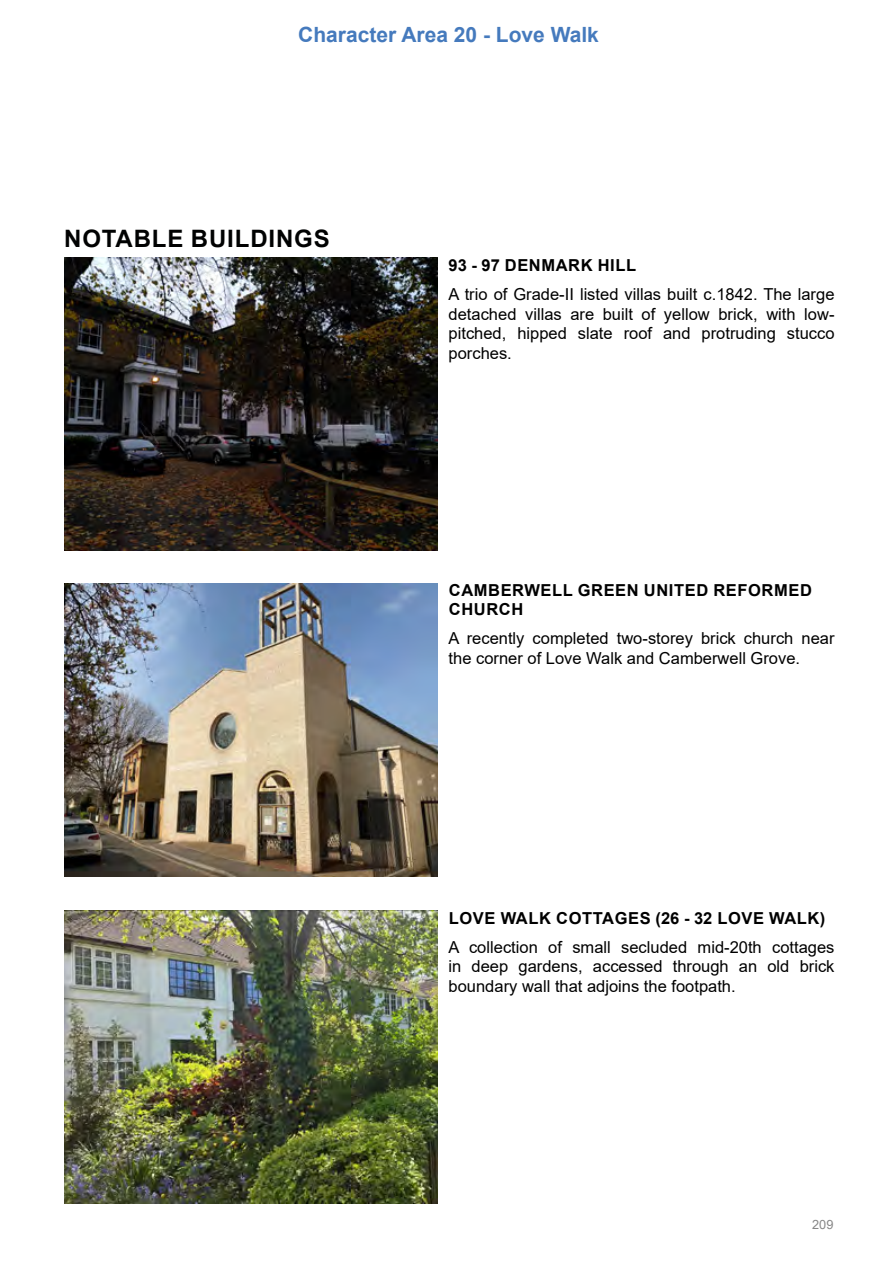
<style>
.page{position:relative;width:893px;height:1263px;background:#fff}
.page>*{position:absolute;margin:0;border:0;box-sizing:border-box;transform-origin:0 0}
.t1{font:700 24px "Arial";letter-spacing:.035em;color:#010202}
.HEADER_-_Category{font:700 21px "Arial";color:#457abd}
.BODY_-_MAIN_-_AL_-_1{font:16.5px/19.8px "Arial";color:#000;text-align:justify}
.t2{font:700 16.5px/19.8px "Arial";letter-spacing:.035em;color:#000}
.t3{font:12.75px "Arial";color:#878787}
</style>
<div class="page">
<img style="left:65px;top:257px;width:373px;height:293px">
<img style="left:65px;top:584px;width:373px;height:293px">
<img style="left:65px;top:910px;width:373px;height:293px">
<p class="HEADER_-_Category" style="left:298px;top:20px;width:302px">Character Area 20 - Love Walk</p>
<p class="t1" style="left:64px;top:222px;width:267px">NOTABLE BUILDINGS</p>
<p class="t2" style="left:449px;top:256px;width:189px">93 - 97 DENMARK HILL</p>
<p class="BODY_-_MAIN_-_AL_-_1" style="left:449px;top:284px;width:387px">A trio of Grade-II listed villas built c.1842. The large detached villas are built of yellow brick, with low&shy;pitched, hipped slate roof and protruding stucco porches.</p>
<p class="t2" style="left:449px;top:580px;width:364px">CAMBERWELL GREEN UNITED REFORMED<br>CHURCH</p>
<p class="BODY_-_MAIN_-_AL_-_1" style="left:449px;top:628px;width:387px">A recently completed two-storey brick church near the corner of Love Walk and Camberwell Grove.</p>
<p class="t2" style="left:449px;top:909px;width:378px">LOVE WALK COTTAGES (26 - 32 LOVE WALK)</p>
<p class="BODY_-_MAIN_-_AL_-_1" style="left:449px;top:937px;width:387px">A collection of small secluded mid-20th cottages in deep gardens, accessed through an old brick boundary wall that adjoins the footpath.</p>
<p class="t3" style="left:812px;top:1216px;width:23px">209</p>
</div>
